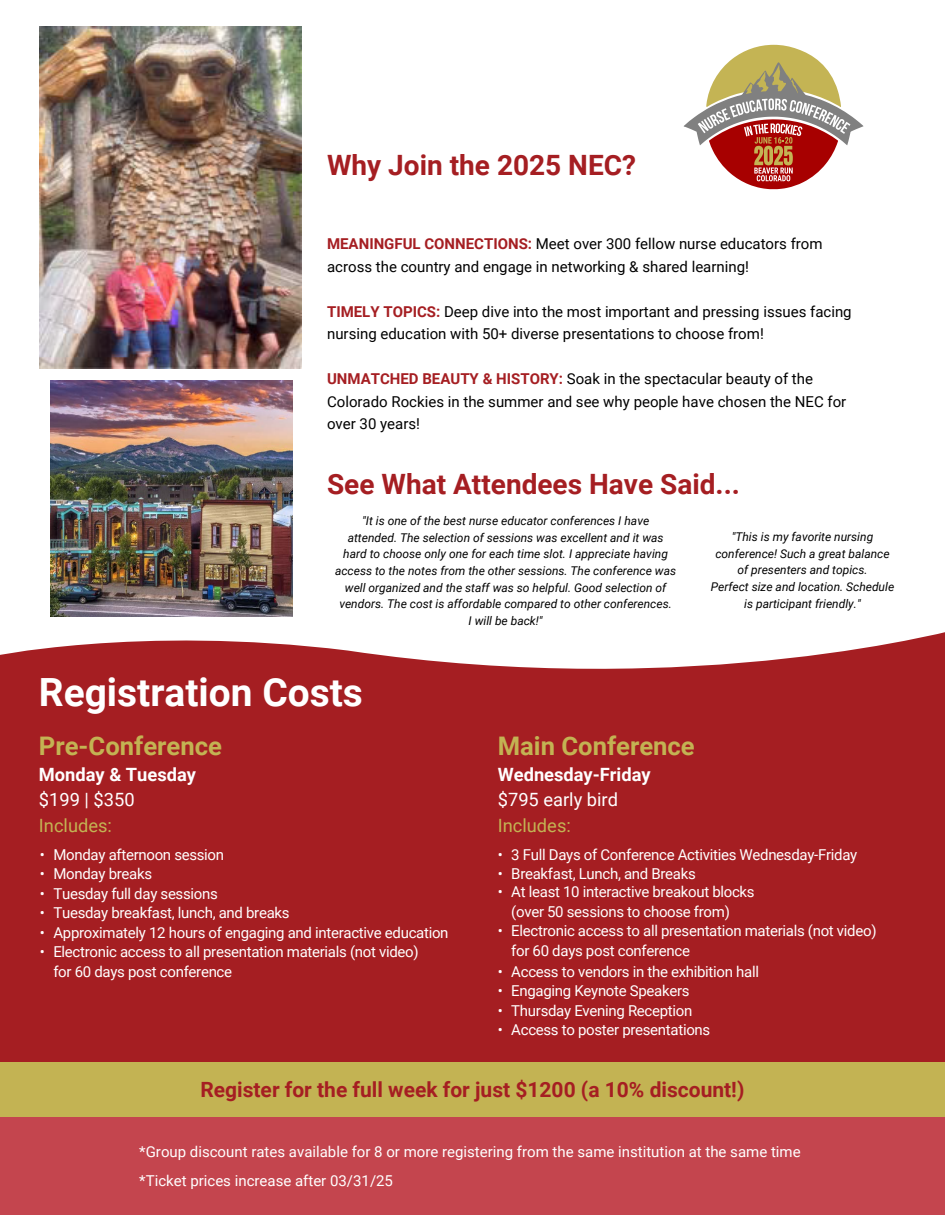
<style>
.page{position:relative;width:945px;height:1215px;background:#fff}
.page>*{position:absolute;margin:0;border:0;box-sizing:border-box;transform-origin:0 0}
.t1{font:700 38.85px "Roboto";color:#fff}
.t2{font:700 28.05px "Roboto";color:#a51e22}
.t3{font:700 25.65px "Roboto";color:#c3b353}
.t4{font:700 21px "Roboto";color:#a51e22}
.t5{font:700 18.3px "Roboto";color:#fff}
.t6{font:18.3px "Roboto";color:#fff}
.t7{font:18.3px "Roboto";color:#c3b353}
.t8{font:15px/19.5px "Roboto";letter-spacing:-.02em;color:#fff}
.t9{font:15px/22.5px "Roboto";color:#000}
.t10{font:15px/28.5px "Roboto";color:#fff}
.t11{font:italic 12px/16.5px "Roboto";color:#000;text-align:center}
.s1{font-weight:700;color:#a51e22}
</style>
<div class="page">
<div style="left:0;top:632px;width:945px;height:430px;background:#a51e22"></div>
<div style="left:0;top:1062px;width:945px;height:56px;background:#c3b353"></div>
<div style="left:0;top:1118px;width:945px;height:97px;background:#c4454e"></div>
<img style="left:40px;top:27px;width:261px;height:341px">
<svg style="left:684px;top:45px;width:179px;height:144px"></svg>
<img style="left:50px;top:381px;width:242px;height:236px">
<h2 class="t2" style="left:327px;top:145px;width:310px">Why Join the 2025 NEC?</h2>
<p class="t9" style="left:327px;top:232px;width:497px"><span class="s1">MEANINGFUL CONNECTIONS:</span> Meet over 300 fellow nurse educators from across the country and engage in networking &amp; shared learning!</p>
<p class="t9" style="left:327px;top:300px;width:526px"><span class="s1">TIMELY TOPICS:</span> Deep dive into the most important and pressing issues facing nursing education with 50+ diverse presentations to choose from!</p>
<p class="t9" style="left:327px;top:367px;width:521px"><span class="s1">UNMATCHED BEAUTY &amp; HISTORY:</span> Soak in the spectacular beauty of the<br>Colorado Rockies in the summer and see why people have chosen the NEC for over 30 years!</p>
<h2 class="t2" style="left:327px;top:464px;width:414px">See What Attendees Have Said...</h2>
<p class="t11" style="left:335px;top:512px;width:343px">"It is one of the best nurse educator conferences I have<br>attended. The selection of sessions was excellent and it was hard to choose only one for each time slot. I appreciate having access to the notes from the other sessions. The conference was well organized and the staff was so helpful. Good selection of vendors. The cost is affordable compared to other conferences.<br>I will be back!"</p>
<p class="t11" style="left:711px;top:528px;width:185px">"This is my favorite nursing conference! Such a great balance of presenters and topics.<br>Perfect size and location. Schedule is participant friendly."</p>
<h1 class="t1" style="left:39px;top:665px;width:325px">Registration Costs</h1>
<h3 class="t3" style="left:39px;top:728px;width:185px">Pre-Conference</h3>
<p class="t5" style="left:39px;top:761px;width:159px">Monday &amp; Tuesday</p>
<p class="t6" style="left:39px;top:787px;width:97px">$199 | $350</p>
<p class="t7" style="left:39px;top:812px;width:75px">Includes:</p>
<h3 class="t3" style="left:498px;top:728px;width:199px">Main Conference</h3>
<p class="t5" style="left:498px;top:761px;width:154px">Wednesday-Friday</p>
<p class="t6" style="left:498px;top:787px;width:122px">$795 early bird</p>
<p class="t7" style="left:498px;top:812px;width:75px">Includes:</p>
<p class="t8" style="left:40px;top:844px;width:186px">• Monday afternoon session</p>
<p class="t8" style="left:40px;top:864px;width:114px">• Monday breaks</p>
<p class="t8" style="left:40px;top:883px;width:179px">• Tuesday full day sessions</p>
<p class="t8" style="left:40px;top:903px;width:251px">• Tuesday breakfast, lunch, and breaks</p>
<p class="t8" style="left:40px;top:922px;width:410px">• Approximately 12 hours of engaging and interactive education</p>
<p class="t8" style="left:53px;top:942px;width:367px;text-indent:-13px">• Electronic access to all presentation materials (not video) for 60 days post conference</p>
<p class="t8" style="left:498px;top:844px;width:361px">• 3 Full Days of Conference Activities Wednesday-Friday</p>
<p class="t8" style="left:498px;top:864px;width:200px">• Breakfast, Lunch, and Breaks</p>
<p class="t8" style="left:511px;top:882px;width:245px;text-indent:-13px">• At least 10 interactive breakout blocks (over 50 sessions to choose from)</p>
<p class="t8" style="left:511px;top:921px;width:367px;text-indent:-13px">• Electronic access to all presentation materials (not video) for 60 days post conference</p>
<p class="t8" style="left:498px;top:961px;width:263px">• Access to vendors in the exhibition hall</p>
<p class="t8" style="left:498px;top:980px;width:193px">• Engaging Keynote Speakers</p>
<p class="t8" style="left:498px;top:1000px;width:196px">• Thursday Evening Reception</p>
<p class="t8" style="left:498px;top:1019px;width:214px">• Access to poster presentations</p>
<h3 class="t4" style="left:200px;top:1075px;width:545px">Register for the full week for just $1200 (a 10% discount!)</h3>
<p class="t10" style="left:139px;top:1137px;width:663px">*Group discount rates available for 8 or more registering from the same institution at the same time *Ticket prices increase after 03/31/25</p>
</div>
